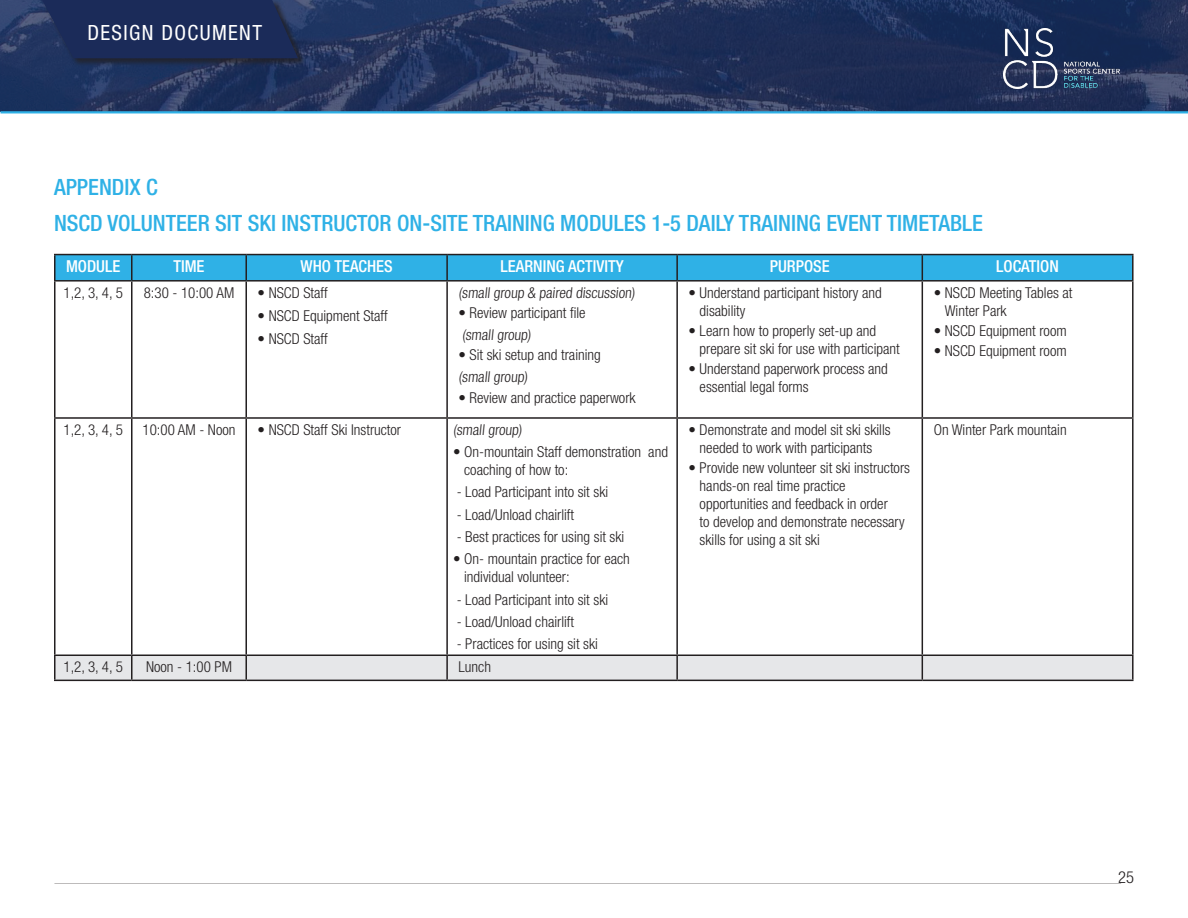
<style>
.page{position:relative;width:1188px;height:918px;background:#fff}
.page>*{position:absolute;margin:0;border:0;box-sizing:border-box;transform-origin:0 0}
.big_heads{font:500 condensed 22.5px "Helvetica Neue LT Std";color:#2fb1e6}
.t1{font:condensed 21px "Helvetica Neue LT Std";letter-spacing:.065em;color:#fff}
.subheads{font:500 condensed 16.5px "Helvetica Neue LT Std";color:#fff}
.t2{font:300 condensed 16.5px "Helvetica Neue LT Std";color:#231f20}
.body_copy{font:300 condensed 15px/18px "Helvetica Neue LT Std";color:#231f20}
</style>
<div class="page">
<svg style="left:0;top:0;width:1188px;height:111px;fill:#1f2f57"></svg>
<img style="left:1004px;top:28px;width:115px;height:61px">
<hr style="left:0;top:111px;width:1188px;height:2px;background:#2fb1e6">
<hr style="left:54px;top:883px;width:1067px;height:1px;background:#bdbbbb">
<hr style="left:54px;top:254px;width:78px;height:1px;background:#231f20">
<hr style="left:54px;top:255px;width:2px;height:25px;background:#231f20">
<hr style="left:132px;top:254px;width:114px;height:1px;background:#231f20">
<hr style="left:246px;top:254px;width:201px;height:1px;background:#231f20">
<hr style="left:447px;top:254px;width:230px;height:1px;background:#231f20">
<hr style="left:677px;top:254px;width:245px;height:1px;background:#231f20">
<hr style="left:922px;top:254px;width:212px;height:1px;background:#231f20">
<div style="left:55px;top:255px;width:1077px;height:25px;background:#2fb1e6"></div>
<hr style="left:1132px;top:255px;width:2px;height:25px;background:#231f20">
<hr style="left:54px;top:280px;width:78px;height:2px;background:#231f20">
<hr style="left:54px;top:282px;width:2px;height:135px;background:#231f20">
<hr style="left:132px;top:280px;width:114px;height:2px;background:#231f20">
<hr style="left:131px;top:282px;width:2px;height:135px;background:#231f20">
<hr style="left:246px;top:280px;width:201px;height:2px;background:#231f20">
<hr style="left:245px;top:282px;width:2px;height:135px;background:#231f20">
<hr style="left:447px;top:280px;width:230px;height:2px;background:#231f20">
<hr style="left:446px;top:282px;width:2px;height:135px;background:#231f20">
<hr style="left:677px;top:280px;width:245px;height:2px;background:#231f20">
<hr style="left:676px;top:282px;width:2px;height:135px;background:#231f20">
<hr style="left:922px;top:280px;width:212px;height:2px;background:#231f20">
<hr style="left:922px;top:282px;width:1px;height:135px;background:#231f20">
<hr style="left:1132px;top:282px;width:2px;height:135px;background:#231f20">
<hr style="left:54px;top:417px;width:78px;height:2px;background:#231f20">
<hr style="left:54px;top:419px;width:2px;height:236px;background:#231f20">
<hr style="left:132px;top:417px;width:114px;height:2px;background:#231f20">
<hr style="left:131px;top:419px;width:2px;height:236px;background:#231f20">
<hr style="left:246px;top:417px;width:201px;height:2px;background:#231f20">
<hr style="left:245px;top:419px;width:2px;height:236px;background:#231f20">
<hr style="left:447px;top:417px;width:230px;height:2px;background:#231f20">
<hr style="left:446px;top:419px;width:2px;height:236px;background:#231f20">
<hr style="left:677px;top:417px;width:245px;height:2px;background:#231f20">
<hr style="left:676px;top:419px;width:2px;height:236px;background:#231f20">
<hr style="left:922px;top:417px;width:212px;height:2px;background:#231f20">
<hr style="left:922px;top:419px;width:1px;height:236px;background:#231f20">
<hr style="left:1132px;top:419px;width:2px;height:236px;background:#231f20">
<hr style="left:54px;top:655px;width:78px;height:1px;background:#231f20">
<hr style="left:54px;top:656px;width:2px;height:24px;background:#231f20">
<hr style="left:922px;top:655px;width:212px;height:1px;background:#231f20">
<svg style="left:55px;top:655px;width:1077px;height:25px"></svg>
<hr style="left:1132px;top:656px;width:2px;height:24px;background:#231f20">
<hr style="left:54px;top:680px;width:78px;height:1px;background:#231f20">
<hr style="left:132px;top:680px;width:114px;height:1px;background:#231f20">
<hr style="left:246px;top:680px;width:201px;height:1px;background:#231f20">
<hr style="left:447px;top:680px;width:230px;height:1px;background:#231f20">
<hr style="left:677px;top:680px;width:245px;height:1px;background:#231f20">
<hr style="left:922px;top:680px;width:212px;height:1px;background:#231f20">
<div style="left:42px;top:0;width:264px;height:67px;background:#231f20;opacity:.75"></div>
<svg style="left:42px;top:0;width:256px;height:58px"></svg>
<p class="t1" style="left:87px;top:20px;width:176px">DESIGN DOCUMENT</p>
<p class="big_heads" style="left:54px;top:174px;width:105px">APPENDIX C</p>
<p class="big_heads" style="left:54px;top:210px;width:931px">NSCD VOLUNTEER SIT SKI INSTRUCTOR ON-SITE TRAINING MODULES 1-5 DAILY TRAINING EVENT TIMETABLE</p>
<p class="subheads" style="left:66px;top:257px;width:56px">MODULE</p>
<p class="subheads" style="left:173px;top:257px;width:33px">TIME</p>
<p class="subheads" style="left:301px;top:257px;width:94px">WHO TEACHES</p>
<p class="subheads" style="left:501px;top:257px;width:125px">LEARNING ACTIVITY</p>
<p class="subheads" style="left:770px;top:257px;width:61px">PURPOSE</p>
<p class="subheads" style="left:996px;top:257px;width:64px">LOCATION</p>
<p class="body_copy" style="left:63px;top:283px;width:61px">1,2, 3, 4, 5</p>
<p class="body_copy" style="left:144px;top:283px;width:92px">8:30 - 10:00 AM</p>
<p class="body_copy" style="left:258px;top:283px;width:72px">• NSCD Staff</p>
<p class="body_copy" style="left:258px;top:306px;width:132px">• NSCD Equipment Staff</p>
<p class="body_copy" style="left:258px;top:329px;width:72px">• NSCD Staff</p>
<p class="body_copy" style="left:945px;top:283px;width:129px;text-indent:-11px">• NSCD Meeting Tables at<br>Winter Park</p>
<p class="body_copy" style="left:934px;top:321px;width:134px">• NSCD Equipment room</p>
<p class="body_copy" style="left:934px;top:341px;width:134px">• NSCD Equipment room</p>
<p class="body_copy" style="left:459px;top:283px;width:178px">(small group &amp; paired discussion)</p>
<p class="body_copy" style="left:459px;top:303px;width:129px">• Review participant file</p>
<p class="body_copy" style="left:462px;top:326px;width:70px">(small group)</p>
<p class="body_copy" style="left:459px;top:346px;width:144px">• Sit ski setup and training</p>
<p class="body_copy" style="left:459px;top:368px;width:70px">(small group)</p>
<p class="body_copy" style="left:459px;top:388px;width:179px">• Review and practice paperwork</p>
<p class="body_copy" style="left:700px;top:283px;width:184px;text-indent:-11px">• Understand participant history and disability</p>
<p class="body_copy" style="left:700px;top:321px;width:202px;text-indent:-11px">• Learn how to properly set-up and prepare sit ski for use with participant</p>
<p class="body_copy" style="left:700px;top:359px;width:190px;text-indent:-11px">• Understand paperwork process and essential legal forms</p>
<p class="body_copy" style="left:63px;top:420px;width:61px">1,2, 3, 4, 5</p>
<p class="body_copy" style="left:143px;top:420px;width:94px">10:00 AM - Noon</p>
<p class="body_copy" style="left:258px;top:420px;width:145px">• NSCD Staff Ski Instructor</p>
<p class="body_copy" style="left:453px;top:420px;width:70px">(small group)</p>
<p class="body_copy" style="left:464px;top:443px;width:205px;text-indent:-11px">• On-mountain Staff demonstration and coaching of how to:</p>
<p class="body_copy" style="left:457px;top:483px;width:153px">- Load Participant into sit ski</p>
<p class="body_copy" style="left:457px;top:505px;width:119px">- Load/Unload chairlift</p>
<p class="body_copy" style="left:457px;top:528px;width:169px">- Best practices for using sit ski</p>
<p class="body_copy" style="left:464px;top:550px;width:167px;text-indent:-11px">• On- mountain practice for each individual volunteer:</p>
<p class="body_copy" style="left:457px;top:590px;width:153px">- Load Participant into sit ski</p>
<p class="body_copy" style="left:457px;top:613px;width:119px">- Load/Unload chairlift</p>
<p class="body_copy" style="left:457px;top:635px;width:143px">- Practices for using sit ski</p>
<p class="body_copy" style="left:63px;top:658px;width:61px">1,2, 3, 4, 5</p>
<p class="body_copy" style="left:146px;top:658px;width:87px">Noon - 1:00 PM</p>
<p class="body_copy" style="left:459px;top:658px;width:34px">Lunch</p>
<p class="body_copy" style="left:689px;top:420px;width:204px;text-align:center">• Demonstrate and model sit ski skills needed to work with participants</p>
<p class="body_copy" style="left:700px;top:458px;width:212px;text-indent:-11px">• Provide new volunteer sit ski instructors hands-on real time practice opportunities and feedback in order<br>to develop and demonstrate necessary skills for using a sit ski</p>
<p class="body_copy" style="left:934px;top:420px;width:134px">On Winter Park mountain</p>
<p class="t2" style="left:1118px;top:868px;width:17px">25</p>
</div>
